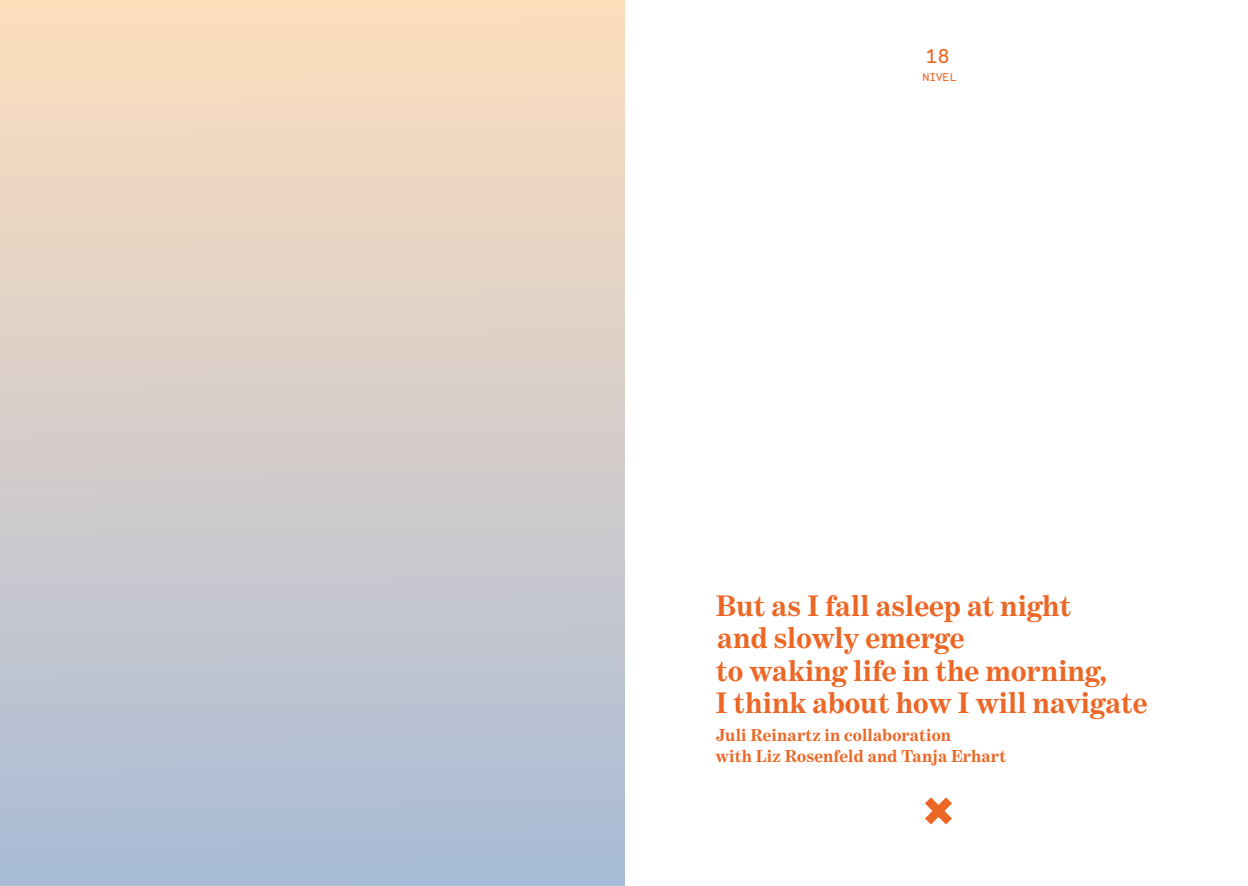
<style>
.page{position:relative;width:1248px;height:886px;background:#fff}
.page>*{position:absolute;margin:0;border:0;box-sizing:border-box;transform-origin:0 0}
.H1{font:700 30px/32.5px "Benton Modern Two";color:#ec6725}
.liite_otsikko{font:20px "Monosten A";color:#ec6725}
.kirjoittajat_lika{font:700 17.5px/21px "Benton Modern Two";letter-spacing:.01em;color:#ec6725}
.liite_otsikko-2{font:11.25px "Monosten A";letter-spacing:-.025em;color:#ec6725}
</style>
<div class="page">
<div style="left:0;top:0;width:624px;height:886px;background:linear-gradient(to bottom,#ffdfbd,#a9bbd7)"></div>
<svg style="left:925px;top:797px;width:26px;height:27px"></svg>
<h2 class="liite_otsikko" style="left:925px;top:43px;width:26px">18</h2>
<h2 class="liite_otsikko-2" style="left:922px;top:70px;width:35px">NIVEL</h2>
<p class="H1" style="left:715px;top:589px;width:433px">But as I fall asleep at night<br>and slowly emerge<br>to waking life in the morning,<br>I think about how I will navigate</p>
<p class="kirjoittajat_lika" style="left:715px;top:725px;width:292px">Juli Reinartz in collaboration<br>with Liz Rosenfeld and Tanja Erhart</p>
</div>
